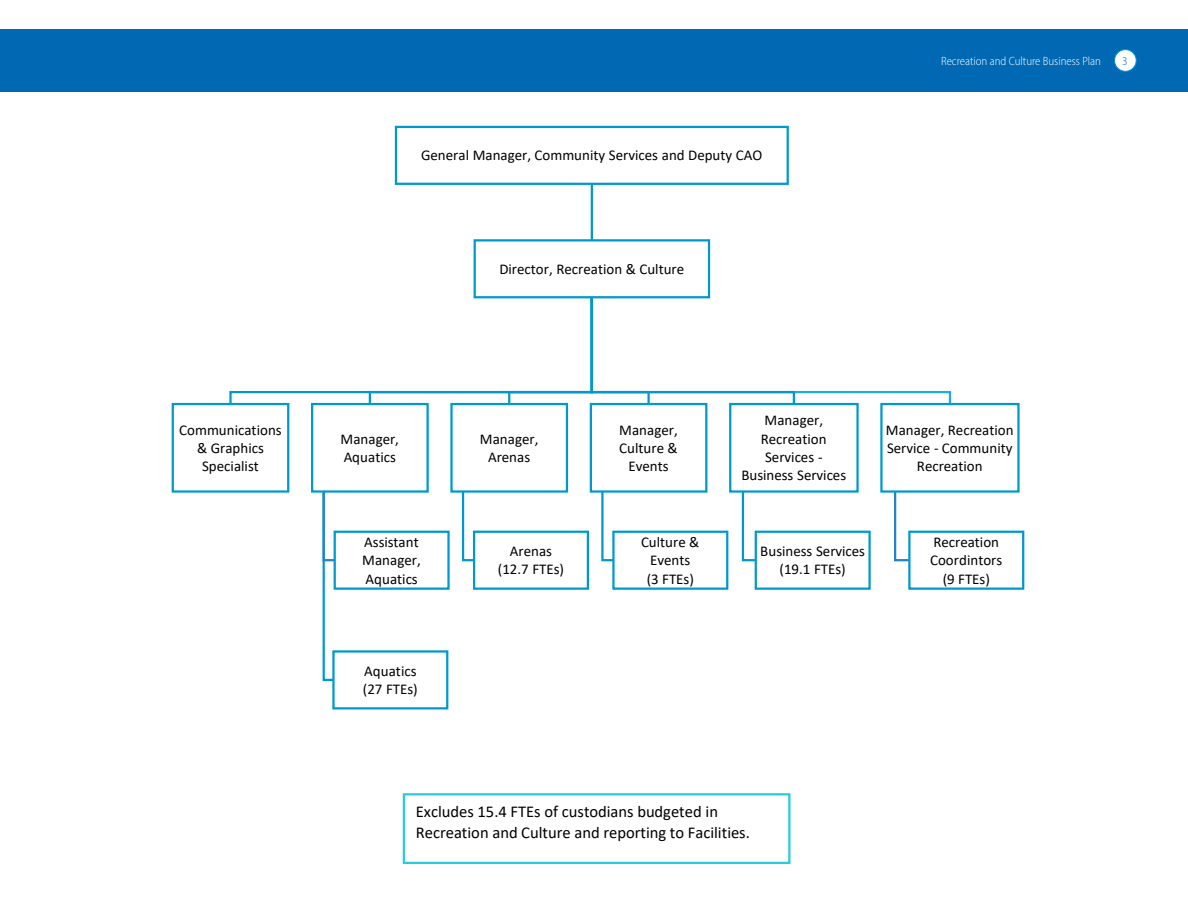
<style>
.page{position:relative;width:1188px;height:918px;background:#fff}
.page>*{position:absolute;margin:0;border:0;box-sizing:border-box;transform-origin:0 0}
.t1{font:16.5px/21.8px "Calibri";color:#000}
.t2{font:15px/18.3px "Calibri";color:#000;text-align:center}
.t3{font:300 semi-condensed 12px "Myriad Pro";color:#fff}
.t4{font:300 semi-condensed 12px "Myriad Pro";color:#0168b3}
</style>
<div class="page">
<div style="left:0;top:29px;width:1188px;height:63px;background:#0168b3"></div>
<div style="left:1115px;top:50px;width:21px;height:21px;background:#fff;border-radius:50%"></div>
<div style="left:1114px;top:49px;width:23px;height:23px;border:1px solid #0093d0;border-radius:50%"></div>
<svg style="left:894px;top:493px;width:18px;height:69px"></svg>
<svg style="left:741px;top:493px;width:17px;height:69px"></svg>
<svg style="left:601px;top:493px;width:15px;height:69px"></svg>
<svg style="left:461px;top:493px;width:15px;height:69px"></svg>
<svg style="left:322px;top:493px;width:15px;height:189px"></svg>
<svg style="left:228px;top:295px;width:724px;height:111px"></svg>
<hr style="left:591px;top:184px;width:2px;height:56px;background:#0099cd">
<div style="left:395px;top:126px;width:394px;height:59px;border:2px solid #0099cd"></div>
<div style="left:474px;top:239px;width:236px;height:59px;border:2px solid #0099cd"></div>
<div style="left:172px;top:403px;width:117px;height:90px;border:2px solid #0099cd"></div>
<div style="left:311px;top:403px;width:118px;height:90px;border:2px solid #0099cd"></div>
<div style="left:334px;top:531px;width:116px;height:59px;border:2px solid #0099cd"></div>
<div style="left:332px;top:650px;width:116px;height:59px;border:2px solid #0099cd"></div>
<div style="left:450px;top:403px;width:118px;height:90px;border:2px solid #0099cd"></div>
<div style="left:473px;top:531px;width:116px;height:59px;border:2px solid #0099cd"></div>
<div style="left:590px;top:403px;width:117px;height:90px;border:2px solid #0099cd"></div>
<div style="left:612px;top:531px;width:116px;height:59px;border:2px solid #0099cd"></div>
<div style="left:729px;top:403px;width:130px;height:90px;border:2px solid #0099cd"></div>
<div style="left:755px;top:531px;width:116px;height:59px;border:2px solid #0099cd"></div>
<div style="left:880px;top:403px;width:140px;height:90px;border:2px solid #0099cd"></div>
<div style="left:908px;top:531px;width:116px;height:59px;border:2px solid #0099cd"></div>
<div style="left:403px;top:793px;width:387px;height:71px;border:2px solid #27ced7"></div>
<p class="t2" style="left:421px;top:146px;width:343px">General Manager, Community Services and Deputy CAO</p>
<p class="t2" style="left:499px;top:259px;width:186px">Director, Recreation &amp; Culture</p>
<p class="t3" style="left:941px;top:54px;width:161px">Recreation and Culture Business Plan</p>
<p class="t4" style="left:1122px;top:53px;width:7px">3</p>
<p class="t2" style="left:179px;top:420px;width:104px">Communications &amp; Graphics<br>Specialist</p>
<p class="t2" style="left:341px;top:429px;width:60px;text-align:left">Manager,<br>Aquatics</p>
<p class="t2" style="left:362px;top:532px;width:60px;text-align:left">Assistant<br>Manager,<br>Aquatics</p>
<p class="t2" style="left:363px;top:661px;width:56px;text-align:left">Aquatics (27 FTEs)</p>
<p class="t2" style="left:480px;top:429px;width:60px">Manager,<br>Arenas</p>
<p class="t2" style="left:498px;top:542px;width:68px">Arenas (12.7 FTEs)</p>
<p class="t2" style="left:619px;top:420px;width:60px">Manager,<br>Culture &amp;<br>Events</p>
<p class="t2" style="left:641px;top:532px;width:60px">Culture &amp;<br>Events<br>(3 FTEs)</p>
<p class="t2" style="left:741px;top:411px;width:106px">Manager,<br>Recreation<br>Services -<br>Business Services</p>
<p class="t2" style="left:886px;top:420px;width:129px">Manager, Recreation<br>Service - Community<br>Recreation</p>
<p class="t2" style="left:760px;top:542px;width:106px">Business Services (19.1 FTEs)</p>
<p class="t2" style="left:930px;top:532px;width:74px">Recreation<br>Coordintors (9 FTEs)</p>
<p class="t1" style="left:416px;top:800px;width:336px">Excludes 15.4 FTEs of custodians budgeted in<br>Recreation and Culture and reporting to Facilities.</p>
</div>
